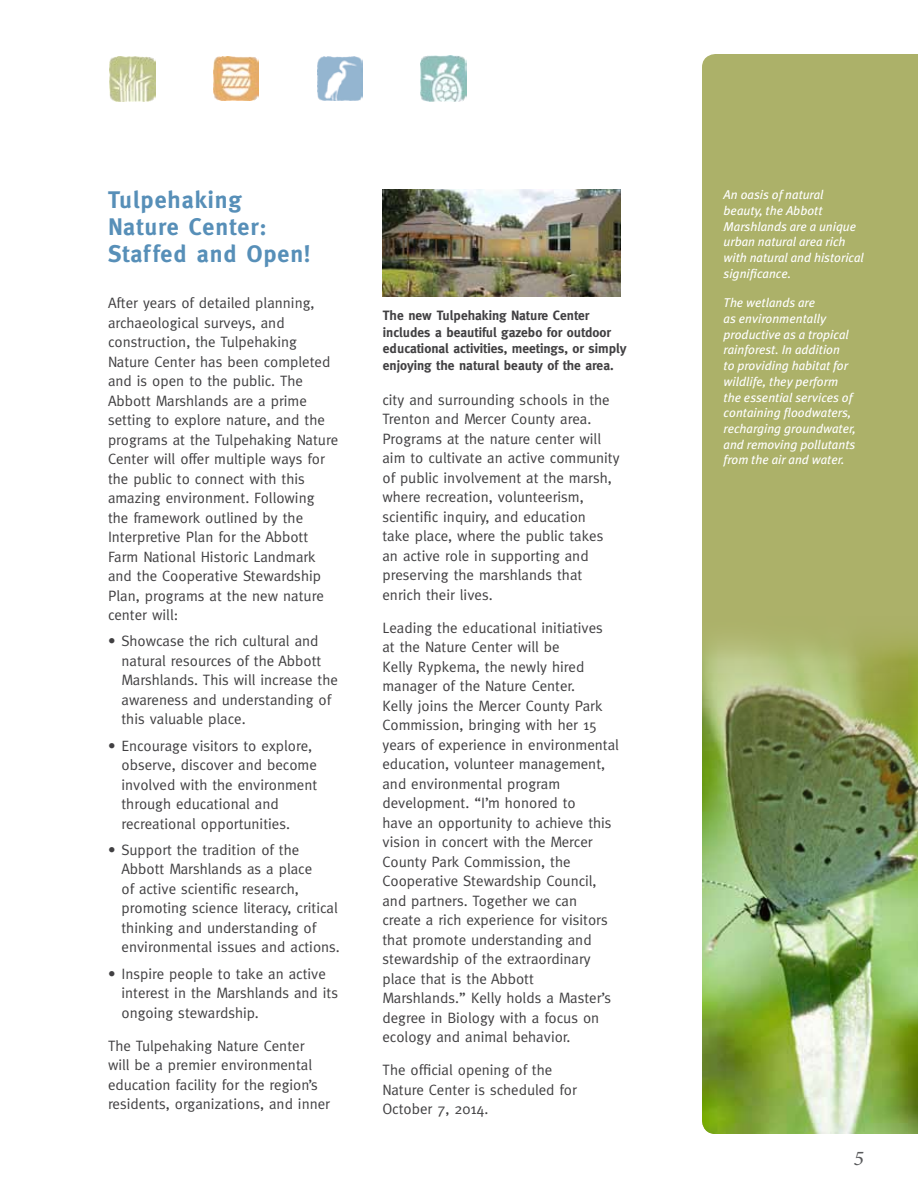
<style>
.page{position:relative;width:918px;height:1188px;background:#fff}
.page>*{position:absolute;margin:0;border:0;box-sizing:border-box;transform-origin:0 0}
.t1{font:700 24px/27px "Meta";letter-spacing:.04em;color:#578fb8}
.t2{font:italic 21px "Minion Pro";color:#58595b}
.t3{font:15px/19.5px "Meta";color:#414042}
.t4{font:700 13.5px/16.5px "Meta";color:#414042}
.t5{font:italic 12.75px/15.8px "Meta Plus";color:#fff}
</style>
<div class="page">
<img style="left:214px;top:56px;width:45px;height:45px">
<img style="left:110px;top:56px;width:45px;height:45px">
<img style="left:317px;top:56px;width:46px;height:45px">
<img style="left:421px;top:56px;width:45px;height:45px">
<div style="left:702px;top:54px;width:216px;height:550px;background:#acb169"></div>
<img style="left:702px;top:604px;width:216px;height:530px">
<img style="left:383px;top:189px;width:238px;height:108px">
<h1 class="t1" style="left:108px;top:186px;width:204px">Tulpehaking<br>Nature Center:<br>Staffed and Open!</h1>
<p class="t3" style="left:108px;top:293px;width:232px">After years of detailed planning, archaeological surveys, and construction, the Tulpehaking<br>Nature Center has been completed and is open to the public. The<br>Abbott Marshlands are a prime setting to explore nature, and the programs at the Tulpehaking Nature<br>Center will offer multiple ways for the public to connect with this amazing environment. Following the framework outlined by the<br>Interpretive Plan for the Abbott<br>Farm National Historic Landmark and the Cooperative Stewardship<br>Plan, programs at the new nature center will:</p>
<p class="t3" style="left:122px;top:631px;width:218px;text-indent:-14px">• Showcase the rich cultural and natural resources of the Abbott<br>Marshlands. This will increase the awareness and understanding of this valuable place.</p>
<p class="t3" style="left:122px;top:735px;width:197px;text-indent:-14px">• Encourage visitors to explore, observe, discover and become involved with the environment through educational and recreational opportunities.</p>
<p class="t3" style="left:122px;top:840px;width:220px;text-indent:-14px">• Support the tradition of the<br>Abbott Marshlands as a place<br>of active scientific research, promoting science literacy, critical thinking and understanding of environmental issues and actions.</p>
<p class="t3" style="left:122px;top:963px;width:218px;text-indent:-14px">• Inspire people to take an active interest in the Marshlands and its ongoing stewardship.</p>
<p class="t3" style="left:108px;top:1035px;width:224px">The Tulpehaking Nature Center<br>will be a premier environmental education facility for the region’s residents, organizations, and inner</p>
<p class="t4" style="left:383px;top:307px;width:245px">The new Tulpehaking Nature Center includes a beautiful gazebo for outdoor educational activities, meetings, or simply enjoying the natural beauty of the area.</p>
<p class="t3" style="left:382px;top:390px;width:239px">city and surrounding schools in the<br>Trenton and Mercer County area.<br>Programs at the nature center will aim to cultivate an active community of public involvement at the marsh, where recreation, volunteerism, scientific inquiry, and education<br>take place, where the public takes an active role in supporting and preserving the marshlands that enrich their lives.</p>
<p class="t3" style="left:382px;top:618px;width:238px">Leading the educational initiatives at the Nature Center will be<br>Kelly Rypkema, the newly hired manager of the Nature Center.<br>Kelly joins the Mercer County Park<br>Commission, bringing with her 15 years of experience in environmental education, volunteer management, and environmental program development. “I’m honored to<br>have an opportunity to achieve this vision in concert with the Mercer<br>County Park Commission, the<br>Cooperative Stewardship Council, and partners. Together we can create a rich experience for visitors that promote understanding and stewardship of the extraordinary place that is the Abbott<br>Marshlands.” Kelly holds a Master’s degree in Biology with a focus on ecology and animal behavior.</p>
<p class="t3" style="left:382px;top:1060px;width:196px">The official opening of the<br>Nature Center is scheduled for<br>October 7, 2014.</p>
<p class="t5" style="left:724px;top:187px;width:142px">An oasis of natural beauty, the Abbott<br>Marshlands are a unique urban natural area rich with natural and historical significance.</p>
<p class="t5" style="left:724px;top:295px;width:134px">The wetlands are<br>as environmentally productive as a tropical rainforest. In addition<br>to providing habitat for wildlife, they perform the essential services of containing floodwaters, recharging groundwater, and removing pollutants from the air and water.</p>
<h2 class="t2" style="left:854px;top:1144px;width:12px">5</h2>
</div>
